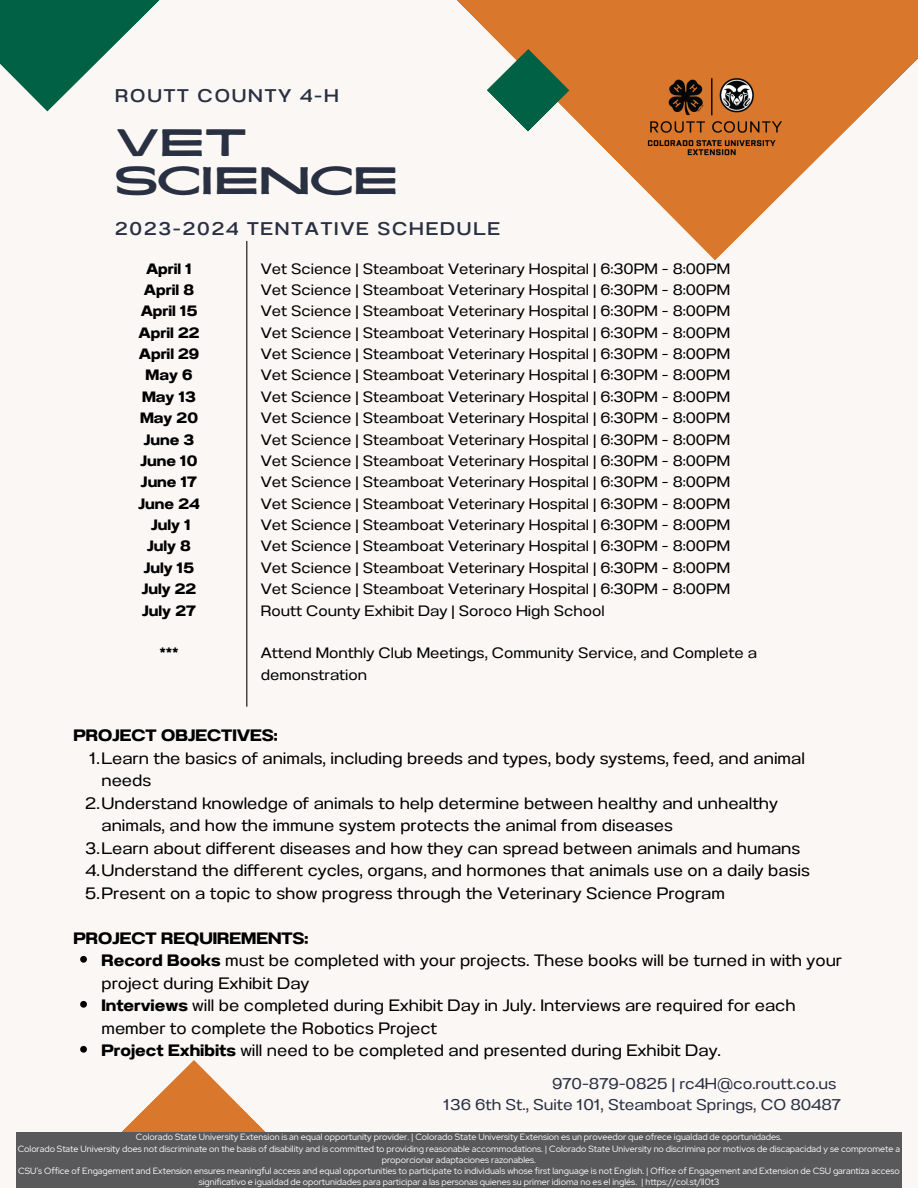
<style>
.page{position:relative;width:918px;height:1188px;background:#faf7f5}
.page>*{position:absolute;margin:0;border:0;box-sizing:border-box;transform-origin:0 0}
.t1{font:38.1px/37.8px "Ayr Lucidity Expand";color:#293041}
.t2{font:18.3px "Anantason Medium Wd 125";letter-spacing:.1em;color:#293041}
.t3{font:16.5px/22.5px "Anantason Wd 125";color:#000}
.t4{font:16.5px "Anantason Bold Wd 125";color:#000}
.t5{font:15.45px "Anantason Wd 125";color:#293041}
.t6{font:15px/21.3px "Anantason Wd 125";color:#000}
.t7{font:15px "Anantason Bold Wd 125";color:#000}
.t8{font:9px/11.2px "Red Hat Display";color:#fff;text-align:center}
.s1{font-family:"Anantason Bold Wd 125"}
</style>
<div class="page">
<svg style="left:0;top:0;width:160px;height:112px"></svg>
<svg style="left:121px;top:1060px;width:144px;height:72px"></svg>
<svg style="left:457px;top:0;width:461px;height:260px"></svg>
<svg style="left:486px;top:49px;width:84px;height:83px"></svg>
<hr style="left:246px;top:241px;width:1px;height:466px;background:#000">
<div style="left:16px;top:1132px;width:886px;height:56px;background:#59595b"></div>
<img style="left:637px;top:65px;width:158px;height:102px">
<svg style="left:80px;top:956px;width:7px;height:7px"></svg>
<svg style="left:80px;top:1001px;width:7px;height:7px"></svg>
<svg style="left:80px;top:1046px;width:7px;height:7px"></svg>
<p class="t2" style="left:115px;top:85px;width:225px">ROUTT COUNTY 4-H</p>
<p class="t1" style="left:115px;top:122px;width:278px">VET<br>SCIENCE</p>
<p class="t2" style="left:115px;top:218px;width:386px">2023-2024 TENTATIVE SCHEDULE</p>
<p class="t7" style="left:146px;top:260px;width:48px">April 1</p>
<p class="t7" style="left:144px;top:281px;width:52px">April 8</p>
<p class="t7" style="left:141px;top:302px;width:58px">April 15</p>
<p class="t7" style="left:139px;top:324px;width:62px">April 22</p>
<p class="t7" style="left:139px;top:345px;width:62px">April 29</p>
<p class="t7" style="left:146px;top:366px;width:48px">May 6</p>
<p class="t7" style="left:142px;top:388px;width:55px">May 13</p>
<p class="t7" style="left:140px;top:409px;width:59px">May 20</p>
<p class="t7" style="left:144px;top:431px;width:52px">June 3</p>
<p class="t7" style="left:141px;top:452px;width:58px">June 10</p>
<p class="t7" style="left:141px;top:473px;width:58px">June 17</p>
<p class="t7" style="left:139px;top:495px;width:62px">June 24</p>
<p class="t7" style="left:151px;top:516px;width:41px">July 1</p>
<p class="t7" style="left:147px;top:537px;width:45px">July 8</p>
<p class="t7" style="left:144px;top:559px;width:52px">July 15</p>
<p class="t7" style="left:142px;top:580px;width:56px">July 22</p>
<p class="t7" style="left:142px;top:602px;width:55px">July 27</p>
<p class="t7" style="left:159px;top:644px;width:21px">***</p>
<p class="t6" style="left:261px;top:258px;width:471px">Vet Science | Steamboat Veterinary Hospital | 6:30PM - 8:00PM</p>
<p class="t6" style="left:261px;top:279px;width:471px">Vet Science | Steamboat Veterinary Hospital | 6:30PM - 8:00PM</p>
<p class="t6" style="left:261px;top:300px;width:471px">Vet Science | Steamboat Veterinary Hospital | 6:30PM - 8:00PM</p>
<p class="t6" style="left:261px;top:322px;width:471px">Vet Science | Steamboat Veterinary Hospital | 6:30PM - 8:00PM</p>
<p class="t6" style="left:261px;top:343px;width:471px">Vet Science | Steamboat Veterinary Hospital | 6:30PM - 8:00PM</p>
<p class="t6" style="left:261px;top:365px;width:471px">Vet Science | Steamboat Veterinary Hospital | 6:30PM - 8:00PM</p>
<p class="t6" style="left:261px;top:386px;width:471px">Vet Science | Steamboat Veterinary Hospital | 6:30PM - 8:00PM</p>
<p class="t6" style="left:261px;top:407px;width:471px">Vet Science | Steamboat Veterinary Hospital | 6:30PM - 8:00PM</p>
<p class="t6" style="left:261px;top:429px;width:471px">Vet Science | Steamboat Veterinary Hospital | 6:30PM - 8:00PM</p>
<p class="t6" style="left:261px;top:450px;width:471px">Vet Science | Steamboat Veterinary Hospital | 6:30PM - 8:00PM</p>
<p class="t6" style="left:261px;top:471px;width:471px">Vet Science | Steamboat Veterinary Hospital | 6:30PM - 8:00PM</p>
<p class="t6" style="left:261px;top:493px;width:471px">Vet Science | Steamboat Veterinary Hospital | 6:30PM - 8:00PM</p>
<p class="t6" style="left:261px;top:514px;width:471px">Vet Science | Steamboat Veterinary Hospital | 6:30PM - 8:00PM</p>
<p class="t6" style="left:261px;top:536px;width:471px">Vet Science | Steamboat Veterinary Hospital | 6:30PM - 8:00PM</p>
<p class="t6" style="left:261px;top:557px;width:471px">Vet Science | Steamboat Veterinary Hospital | 6:30PM - 8:00PM</p>
<p class="t6" style="left:261px;top:578px;width:471px">Vet Science | Steamboat Veterinary Hospital | 6:30PM - 8:00PM</p>
<p class="t6" style="left:261px;top:600px;width:345px">Routt County Exhibit Day | Soroco High School</p>
<p class="t6" style="left:261px;top:642px;width:498px">Attend Monthly Club Meetings, Community Service, and Complete a demonstration</p>
<p class="t4" style="left:73px;top:726px;width:206px">PROJECT OBJECTIVES:</p>
<p class="t3" style="left:101px;top:747px;width:705px;text-indent:-12px">1.Learn the basics of animals, including breeds and types, body systems, feed, and animal needs</p>
<p class="t3" style="left:101px;top:792px;width:678px;text-indent:-16px">2.Understand knowledge of animals to help determine between healthy and unhealthy animals, and how the immune system protects the animal from diseases</p>
<p class="t3" style="left:85px;top:837px;width:717px">3.Learn about different diseases and how they can spread between animals and humans</p>
<p class="t3" style="left:86px;top:859px;width:726px">4.Understand the different cycles, organs, and hormones that animals use on a daily basis</p>
<p class="t3" style="left:85px;top:882px;width:641px">5.Present on a topic to show progress through the Veterinary Science Program</p>
<p class="t4" style="left:73px;top:928px;width:236px">PROJECT REQUIREMENTS:</p>
<p class="t3" style="left:101px;top:949px;width:742px"><span class="s1">Record Books</span> must be completed with your projects. These books will be turned in with your project during Exhibit Day</p>
<p class="t3" style="left:101px;top:994px;width:696px"><span class="s1">Interviews</span> will be completed during Exhibit Day in July. Interviews are required for each member to complete the Robotics Project</p>
<p class="t3" style="left:101px;top:1039px;width:621px"><span class="s1">Project Exhibits</span> will need to be completed and presented during Exhibit Day.</p>
<p class="t5" style="left:552px;top:1074px;width:286px">970-879-0825 | rc4H@co.routt.co.us</p>
<p class="t5" style="left:444px;top:1096px;width:399px">136 6th St., Suite 101, Steamboat Springs, CO 80487</p>
<p class="t8" style="left:136px;top:1131px;width:648px">Colorado State University Extension is an equal opportunity provider. | Colorado State University Extension es un proveedor que ofrece igualdad de oportunidades.</p>
<p class="t8" style="left:18px;top:1143px;width:884px">Colorado State University does not discriminate on the basis of disability and is committed to providing reasonable accommodations. | Colorado State University no discrimina por motivos de discapacidad y se compromete a proporcionar adaptaciones razonables.</p>
<p class="t8" style="left:18px;top:1165px;width:883px">CSU’s Office of Engagement and Extension ensures meaningful access and equal opportunities to participate to individuals whose first language is not English. | Office of Engagement and Extension de CSU garantiza acceso significativo e igualdad de oportunidades para participar a las personas quienes su primer idioma no es el inglés. | https://col.st/ll0t3</p>
</div>
